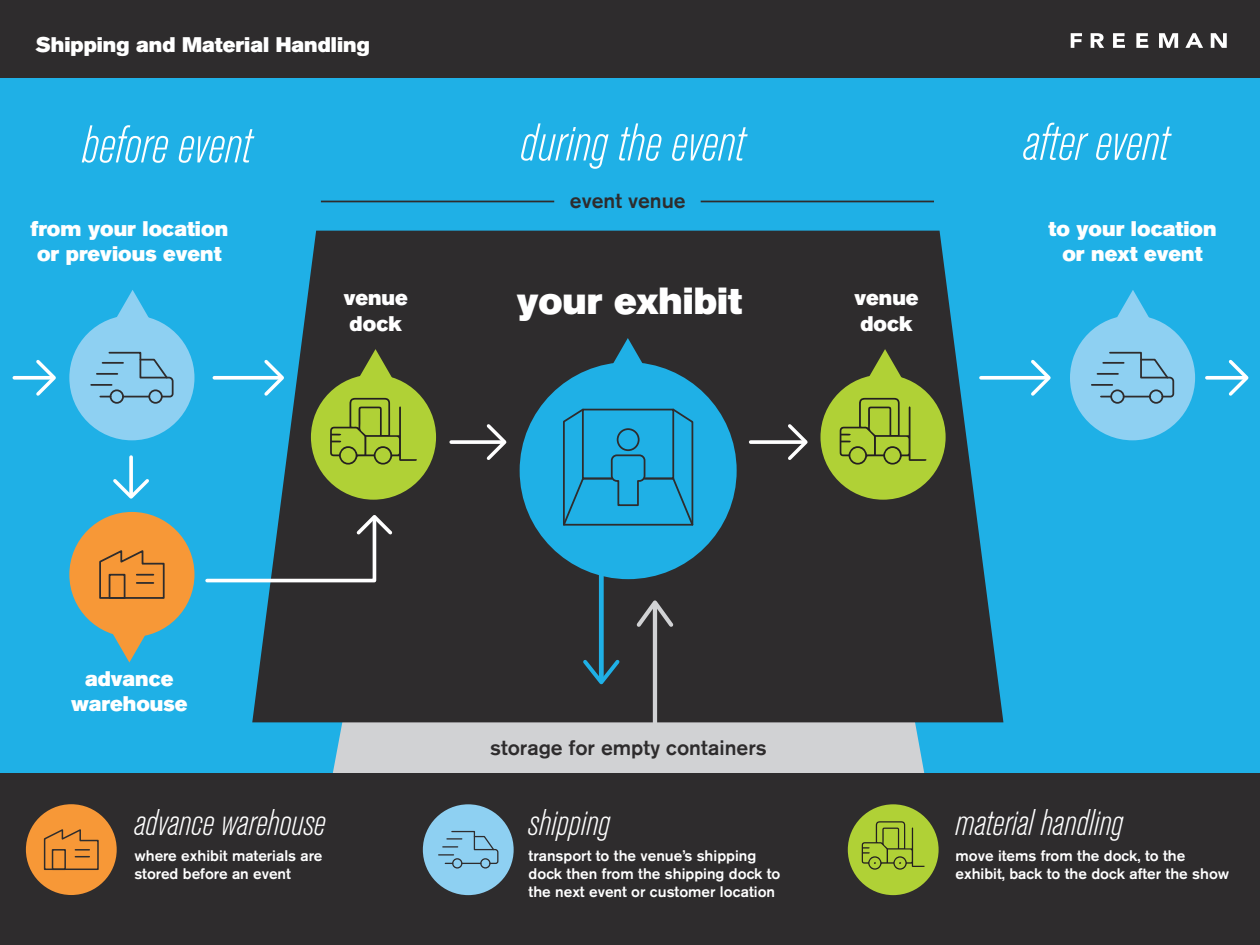
<style>
.page{position:relative;width:1260px;height:945px;background:#fff}
.page>*{position:absolute;margin:0;border:0;box-sizing:border-box;transform-origin:0 0}
.t1{font:italic 300 condensed 52.5px "Akzidenz Grotesk BE";color:#fff}
.t2{font:37.45px "Akzidenz Grotesk BE Super";color:#fff}
.t3{font:italic 300 condensed 36.75px "Akzidenz Grotesk BE";color:#fff}
.t4{font:21px/25.2px "Akzidenz Grotesk BE Super";color:#fff;text-align:center}
.t5{font:500 21px "Akzidenz Grotesk BE";color:#2e2c2d}
.t6{font:500 15.22px/18.2px "Akzidenz Grotesk BE";color:#fff}
</style>
<div class="page">
<div style="left:0;top:0;width:1260px;height:774px;background:#1fb0e6"></div>
<svg style="left:214px;top:376px;width:38px;height:4px"></svg>
<svg style="left:1003px;top:376px;width:25px;height:4px"></svg>
<svg style="left:1028px;top:359px;width:23px;height:37px"></svg>
<svg style="left:327px;top:722px;width:603px;height:52px;background:#c6ccd0"></svg>
<hr style="left:321px;top:201px;width:233px;height:1px;background:#2e2c2d">
<hr style="left:701px;top:201px;width:233px;height:1px;background:#2e2c2d">
<div style="left:69px;top:315px;width:125px;height:125px;background:#8ed0f2;border-radius:50%"></div>
<svg style="left:100px;top:351px;width:74px;height:47px"></svg>
<div style="left:110px;top:389px;width:14px;height:15px;border:2px solid #2e2c2d;border-radius:50%"></div>
<div style="left:148px;top:389px;width:15px;height:15px;border:2px solid #2e2c2d;border-radius:50%"></div>
<hr style="left:103px;top:362px;width:20px;height:2px;background:#2e2c2d">
<hr style="left:97px;top:373px;width:20px;height:2px;background:#2e2c2d">
<hr style="left:91px;top:384px;width:21px;height:2px;background:#2e2c2d">
<svg style="left:109px;top:290px;width:47px;height:30px"></svg>
<div style="left:1070px;top:315px;width:125px;height:125px;background:#8ed0f2;border-radius:50%"></div>
<svg style="left:1101px;top:351px;width:74px;height:47px"></svg>
<div style="left:1110px;top:389px;width:15px;height:15px;border:2px solid #2e2c2d;border-radius:50%"></div>
<div style="left:1149px;top:389px;width:14px;height:15px;border:2px solid #2e2c2d;border-radius:50%"></div>
<hr style="left:1103px;top:362px;width:21px;height:2px;background:#2e2c2d">
<hr style="left:1098px;top:373px;width:20px;height:2px;background:#2e2c2d">
<hr style="left:1092px;top:384px;width:20px;height:2px;background:#2e2c2d">
<svg style="left:1109px;top:290px;width:47px;height:30px"></svg>
<svg style="left:14px;top:376px;width:19px;height:4px"></svg>
<svg style="left:33px;top:360px;width:23px;height:36px"></svg>
<svg style="left:129px;top:457px;width:4px;height:19px"></svg>
<svg style="left:113px;top:476px;width:36px;height:23px"></svg>
<svg style="left:1207px;top:376px;width:19px;height:4px"></svg>
<svg style="left:1226px;top:359px;width:23px;height:37px"></svg>
<div style="left:0;top:774px;width:1260px;height:171px;background:#2e2c2d"></div>
<div style="left:0;top:0;width:1260px;height:78px;background:#2e2c2d"></div>
<svg style="left:252px;top:231px;width:751px;height:491px;background:#2c3940"></svg>
<div style="left:520px;top:362px;width:217px;height:217px;background:#1fb0e6;border-radius:50%"></div>
<svg style="left:751px;top:440px;width:34px;height:4px"></svg>
<svg style="left:785px;top:421px;width:26px;height:42px"></svg>
<svg style="left:451px;top:440px;width:33px;height:4px"></svg>
<svg style="left:484px;top:421px;width:26px;height:42px"></svg>
<hr style="left:653px;top:605px;width:4px;height:122px;background:#d1d2d4">
<svg style="left:633px;top:595px;width:44px;height:36px;background:#504f50"></svg>
<div style="left:599px;top:554px;width:5px;height:126px;background:#1fb0e6"></div>
<svg style="left:580px;top:656px;width:43px;height:33px"></svg>
<svg style="left:604px;top:338px;width:48px;height:27px"></svg>
<svg style="left:563px;top:408px;width:131px;height:118px"></svg>
<div style="left:617px;top:428px;width:23px;height:23px;border:2px solid #2e2c2d;border-radius:50%"></div>
<div style="left:820px;top:375px;width:126px;height:125px;background:#b0d136;border-radius:50%"></div>
<svg style="left:840px;top:398px;width:87px;height:67px"></svg>
<svg style="left:861px;top:349px;width:48px;height:31px"></svg>
<div style="left:311px;top:375px;width:125px;height:125px;background:#b0d136;border-radius:50%"></div>
<svg style="left:330px;top:398px;width:87px;height:67px"></svg>
<svg style="left:352px;top:349px;width:47px;height:31px"></svg>
<svg style="left:205px;top:512px;width:191px;height:72px"></svg>
<div style="left:69px;top:512px;width:125px;height:125px;background:#f79837;border-radius:50%"></div>
<svg style="left:106px;top:631px;width:47px;height:32px"></svg>
<svg style="left:99px;top:550px;width:66px;height:49px"></svg>
<div style="left:423px;top:804px;width:91px;height:91px;background:#8ed0f2;border-radius:50%"></div>
<div style="left:452px;top:858px;width:10px;height:11px;border:1px solid #2e2c2d;border-radius:50%"></div>
<div style="left:480px;top:858px;width:11px;height:11px;border:1px solid #2e2c2d;border-radius:50%"></div>
<svg style="left:439px;top:830px;width:60px;height:35px"></svg>
<div style="left:26px;top:804px;width:91px;height:91px;background:#f79837;border-radius:50%"></div>
<div style="left:848px;top:804px;width:91px;height:91px;background:#b0d136;border-radius:50%"></div>
<svg style="left:862px;top:821px;width:63px;height:49px"></svg>
<svg style="left:43px;top:829px;width:56px;height:42px"></svg>
<svg style="left:1211px;top:33px;width:16px;height:15px"></svg>
<svg style="left:1071px;top:33px;width:11px;height:15px"></svg>
<svg style="left:1091px;top:33px;width:13px;height:15px"></svg>
<svg style="left:1113px;top:33px;width:12px;height:15px"></svg>
<svg style="left:1136px;top:33px;width:12px;height:15px"></svg>
<svg style="left:1159px;top:33px;width:19px;height:15px"></svg>
<svg style="left:1185px;top:33px;width:18px;height:15px"></svg>
<h3 class="t4" style="left:36px;top:32px;width:336px">Shipping and Material Handling</h3>
<h1 class="t1" style="left:82px;top:116px;width:171px">before event</h1>
<h1 class="t1" style="left:521px;top:114px;width:226px">during the event</h1>
<h1 class="t1" style="left:1023px;top:114px;width:147px">after event</h1>
<h3 class="t4" style="left:30px;top:216px;width:199px">from your location or previous event</h3>
<h3 class="t4" style="left:344px;top:286px;width:66px;text-align:left">venue dock</h3>
<h3 class="t5" style="left:570px;top:188px;width:117px">event venue</h3>
<h2 class="t2" style="left:517px;top:279px;width:227px">your exhibit</h2>
<h3 class="t4" style="left:855px;top:286px;width:66px;text-align:left">venue dock</h3>
<h3 class="t4" style="left:1048px;top:216px;width:170px">to your location or next event</h3>
<h3 class="t4" style="left:71px;top:666px;width:118px">advance warehouse</h3>
<h3 class="t3" style="left:134px;top:802px;width:193px">advance warehouse</h3>
<p class="t6" style="left:134px;top:846px;width:190px">where exhibit materials are stored before an event</p>
<h3 class="t5" style="left:490px;top:735px;width:278px">storage for empty containers</h3>
<h3 class="t3" style="left:529px;top:802px;width:84px">shipping</h3>
<p class="t6" style="left:529px;top:846px;width:253px">transport to the venue’s shipping dock then from the shipping dock to the next event or customer location</p>
<h3 class="t3" style="left:956px;top:802px;width:170px">material handling</h3>
<p class="t6" style="left:956px;top:846px;width:275px">move items from the dock, to the exhibit, back to the dock after the show</p>
</div>
